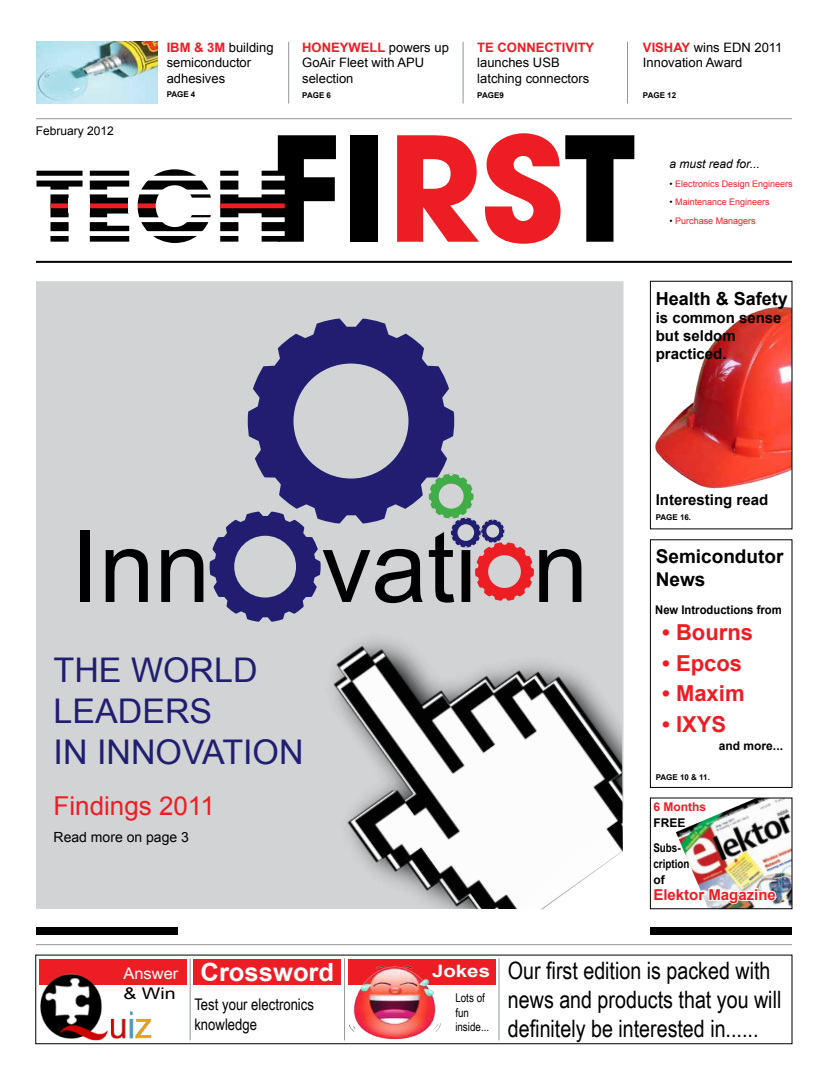
<style>
.page{position:relative;width:828px;height:1080px;background:#fff}
.page>*{position:absolute;margin:0;border:0;box-sizing:border-box;transform-origin:0 0}
.t1{font:100px "Arial";color:#000}
.t2{font:700 95.9px "ITC Avant Garde Pro";color:#000}
.t3{font:34px/40.8px "Arial";color:#211e71}
.t4{font:26px "Arial";color:#ed1d24}
.t5{font:700 25.1px "Arial";color:#fff}
.t6{font:24px/28.8px "Arial Narrow";color:#000}
.t7{font:700 22px "Arial";color:#ed1d24}
.t8{font:700 19px/22.8px "Arial";color:#000}
.t9{font:700 18px "Arial";color:#000}
.t10{font:700 17.1px "Arial";color:#fff;scale:1.2 1}
.t11{font:16px/19.2px "Arial Narrow";color:#000}
.t12{font:16px "Arial Narrow";color:#fff;scale:1.26 1}
.t13{font:16px "Arial Narrow";color:#000;scale:1.5 1}
.t14{font:700 15px/18px "Arial";color:#000}
.t15{font:700 15px "Arial";color:#ed1d24}
.t16{font:14px "Arial";color:#000}
.t17{font:13px/15.6px "Arial";color:#000}
.t18{font:700 13px "Arial";color:#ed1d24}
.t19{font:700 12px "Arial";color:#000;scale:.94 1}
.t20{font:700 12px/25px "Arial";color:#000}
.t21{font:12px/14.4px "Arial Narrow";color:#000}
.t22{font:italic 12px "Arial";color:#000}
.t23{font:12px "Arial";color:#000}
.t24{font:700 12px/16px "Arial";color:#000;scale:.82 1}
.t25{font:700 12px "Arial";color:#ed1d24}
.t26{font:9px "Arial";color:#ed1d24}
.t27{font:700 8px "Arial";color:#000}
.s1{font-weight:700;color:#ed1d24}
.s2{font-size:143.9px}
.s3{font-size:143.9px;color:#ed1d24}
.s4{color:#000}
</style>
<div class="page">
<hr style="left:36px;top:261px;width:756px;height:2px;background:#000">
<hr style="left:36px;top:118px;width:756px;height:1px;background:#939598">
<hr style="left:288px;top:42px;width:1px;height:62px;background:#939598">
<hr style="left:463px;top:42px;width:1px;height:62px;background:#939598">
<hr style="left:627px;top:42px;width:1px;height:62px;background:#939598">
<img style="left:36px;top:42px;width:122px;height:62px">
<div style="left:36px;top:281px;width:588px;height:628px;background:#d1d3d4"></div>
<img style="left:655px;top:306px;width:135px;height:183px">
<div style="left:650px;top:281px;width:142px;height:248px;border:1px solid #000"></div>
<div style="left:650px;top:540px;width:142px;height:248px;border:1px solid #000"></div>
<img style="left:676px;top:800px;width:114px;height:107px">
<div style="left:650px;top:798px;width:142px;height:111px;border:1px solid #000"></div>
<div style="left:36px;top:927px;width:142px;height:7px;background:#000"></div>
<div style="left:651px;top:927px;width:141px;height:7px;background:#000"></div>
<hr style="left:36px;top:944px;width:756px;height:1px;background:#939598">
<div style="left:210px;top:511px;width:111px;height:111px;background:#211e71;border-radius:50%"></div>
<div style="left:234px;top:536px;width:62px;height:62px;background:#d1d3d4;border-radius:50%"></div>
<svg style="left:258px;top:511px;width:14px;height:5px"></svg>
<svg style="left:234px;top:513px;width:13px;height:9px"></svg>
<svg style="left:217px;top:526px;width:10px;height:11px"></svg>
<svg style="left:209px;top:548px;width:7px;height:14px"></svg>
<svg style="left:209px;top:574px;width:8px;height:14px"></svg>
<svg style="left:217px;top:597px;width:10px;height:11px"></svg>
<svg style="left:235px;top:611px;width:11px;height:9px"></svg>
<div style="left:248px;top:318px;width:206px;height:206px;background:#211e71;border-radius:50%"></div>
<div style="left:294px;top:364px;width:114px;height:115px;background:#d1d3d4;border-radius:50%"></div>
<svg style="left:338px;top:317px;width:26px;height:10px"></svg>
<svg style="left:338px;top:515px;width:26px;height:10px"></svg>
<svg style="left:385px;top:322px;width:24px;height:16px"></svg>
<svg style="left:422px;top:346px;width:19px;height:20px"></svg>
<svg style="left:442px;top:387px;width:14px;height:26px"></svg>
<svg style="left:441px;top:435px;width:14px;height:26px"></svg>
<svg style="left:384px;top:504px;width:24px;height:17px"></svg>
<svg style="left:293px;top:322px;width:24px;height:16px"></svg>
<svg style="left:261px;top:346px;width:19px;height:20px"></svg>
<svg style="left:246px;top:387px;width:14px;height:26px"></svg>
<svg style="left:247px;top:435px;width:14px;height:26px"></svg>
<svg style="left:262px;top:477px;width:19px;height:20px"></svg>
<svg style="left:283px;top:504px;width:35px;height:30px"></svg>
<svg style="left:421px;top:474px;width:87px;height:60px;background:#a4bab0"></svg>
<img style="left:246px;top:534px;width:377px;height:375px">
<img style="left:676px;top:873px;width:102px;height:33px">
<hr style="left:190px;top:958px;width:1px;height:82px;background:#939598">
<hr style="left:344px;top:958px;width:1px;height:82px;background:#939598">
<hr style="left:499px;top:958px;width:1px;height:82px;background:#939598">
<div style="left:39px;top:959px;width:148px;height:26px;background:#ed1d24"></div>
<div style="left:193px;top:959px;width:148px;height:26px;background:#ed1d24"></div>
<div style="left:348px;top:959px;width:148px;height:26px;background:#ed1d24"></div>
<div style="left:51px;top:203px;width:234px;height:5px;background:#ed1d24"></div>
<div style="left:69px;top:199px;width:21px;height:14px;background:#fff"></div>
<div style="left:129px;top:199px;width:8px;height:14px;background:#fff"></div>
<div style="left:157px;top:199px;width:63px;height:14px;background:#fff"></div>
<img style="left:349px;top:965px;width:92px;height:75px">
<img style="left:35px;top:965px;width:125px;height:80px">
<p class="t17" style="left:167px;top:40px;width:108px"><span class="s1">IBM &amp; 3M</span> building semiconductor adhesives</p>
<p class="t27" style="left:167px;top:89px;width:30px">PAGE 4</p>
<p class="t17" style="left:302px;top:40px;width:148px"><span class="s1">Honeywell</span> powers up<br>GoAir Fleet with APU selection</p>
<p class="t27" style="left:302px;top:90px;width:30px">PAGE 6</p>
<p class="t18" style="left:477px;top:39px;width:119px">Te connectivity</p>
<p class="t17" style="left:477px;top:55px;width:113px">launches USB latching connectors</p>
<p class="t27" style="left:477px;top:90px;width:28px">PAGE9</p>
<p class="t17" style="left:643px;top:40px;width:141px"><span class="s1">Vishay</span> wins EDN 2011<br>Innovation Award</p>
<p class="t27" style="left:643px;top:90px;width:35px">PAGE 12</p>
<p class="t23" style="left:36px;top:123px;width:80px">February 2012</p>
<h2 class="t2" style="left:36px;top:142px;width:580px">TECH<span class="s2">FI</span><span class="s3">RS</span><span class="s2">T</span></h2>
<p class="t22" style="left:670px;top:156px;width:92px">a must read for...</p>
<p class="t26" style="left:670px;top:177px;width:125px"><span class="s4">•</span> Electronics Design Engineers</p>
<p class="t26" style="left:670px;top:196px;width:102px"><span class="s4">•</span> Maintenance Engineers</p>
<p class="t26" style="left:670px;top:215px;width:88px"><span class="s4">•</span> Purchase Managers</p>
<h3 class="t9" style="left:656px;top:286px;width:134px">Health &amp; Safety</h3>
<p class="t14" style="left:656px;top:309px;width:127px">is common sense but seldom practiced.</p>
<h1 class="t1" style="left:71px;top:501px;width:519px">Inn vati n</h1>
<h3 class="t3" style="left:54px;top:650px;width:252px">THE WORLD<br>LEADERS<br>IN INNOVATION</h3>
<h3 class="t4" style="left:54px;top:789px;width:163px">Findings 2011</h3>
<p class="t16" style="left:54px;top:828px;width:137px">Read more on page 3</p>
<p class="t14" style="left:656px;top:491px;width:114px">Interesting read</p>
<p class="t27" style="left:656px;top:512px;width:37px">PAGE 16.</p>
<h3 class="t8" style="left:656px;top:546px;width:129px">Semicondutor<br>News</h3>
<p class="t19" style="left:655px;top:601px;width:136px">New Introductions from</p>
<h3 class="t7" style="left:662px;top:618px;width:92px">• Bourns</h3>
<h3 class="t7" style="left:662px;top:648px;width:81px">• Epcos</h3>
<h3 class="t7" style="left:662px;top:679px;width:84px">• Maxim</h3>
<h3 class="t7" style="left:662px;top:709px;width:65px">• IXYS</h3>
<p class="t20" style="left:719px;top:733px;width:66px">and more...</p>
<p class="t27" style="left:656px;top:772px;width:56px">PAGE 10 &amp; 11.</p>
<p class="t25" style="left:653px;top:799px;width:54px">6 Months</p>
<p class="t20" style="left:653px;top:810px;width:34px">FREE<br>Subs-</p>
<p class="t24" style="left:653px;top:856px;width:46px">cription of</p>
<p class="t15" style="left:653px;top:885px;width:124px">Elektor Magazine</p>
<p class="t12" style="left:123px;top:962px;width:45px">Answer</p>
<p class="t13" style="left:123px;top:981px;width:36px">&amp; Win</p>
<h3 class="t5" style="left:201px;top:955px;width:135px">Crossword</h3>
<h3 class="t10" style="left:432px;top:960px;width:50px">Jokes</h3>
<p class="t11" style="left:194px;top:995px;width:121px">Test your electronics knowledge</p>
<p class="t21" style="left:455px;top:990px;width:35px">Lots of fun inside...</p>
<h3 class="t6" style="left:508px;top:955px;width:275px">Our first edition is packed with news and products that you will definitely be interested in......</h3>
</div>
